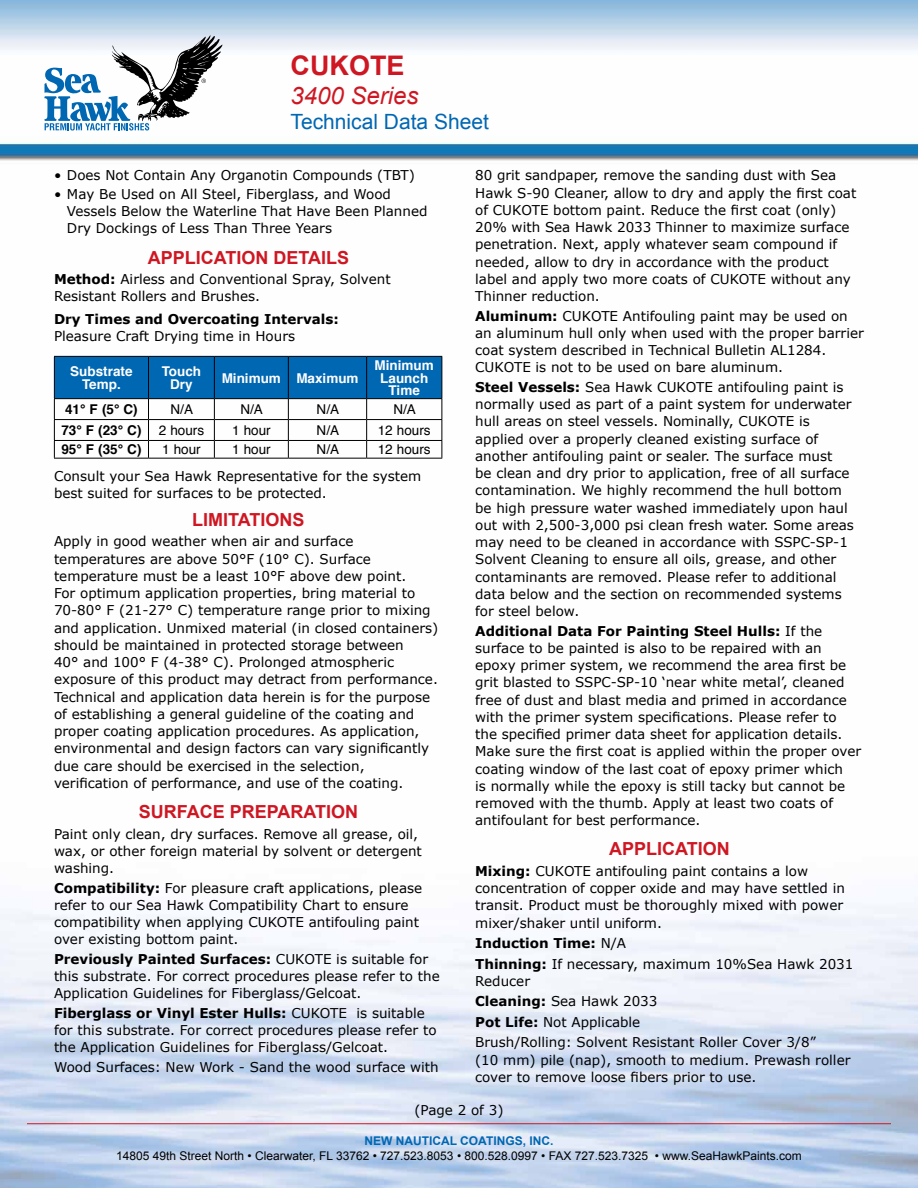
<style>
.page{position:relative;width:918px;height:1188px;background:#fff}
.page>*{position:absolute;margin:0;border:0;box-sizing:border-box;transform-origin:0 0}
.t1{font:700 27px "Arial";color:#ce1722}
.t2{font:italic 24px "Arial";color:#ce1722}
.t3{font:21px "Arial";color:#0067b3}
.t4{font:700 18px "Arial";color:#ce1722}
.t5{font:13.5px/17.2px "Verdana";color:#000}
.t6{font:700 13.5px/12.3px "Helvetica";color:#fff;text-align:center}
.t7{font:13.5px "Helvetica";color:#000}
.t8{font:700 13.5px "Verdana";color:#000}
.t9{font:700 13.5px "Helvetica";color:#000}
.t10{font:12px "Arial";color:#000}
.t11{font:700 12px "Arial";color:#0067b3}
.s1{font-weight:700}
</style>
<div class="page">
<img style="left:0;top:0;width:918px;height:1188px">
<hr style="left:27px;top:1123px;width:864px;height:1px;background:#ce1722">
<svg style="left:54px;top:356px;width:389px;height:102px"></svg>
<hr style="left:54px;top:458px;width:94px;height:1px;background:#000">
<hr style="left:148px;top:458px;width:66px;height:1px;background:#000">
<hr style="left:214px;top:458px;width:74px;height:1px;background:#000">
<hr style="left:288px;top:458px;width:79px;height:1px;background:#000">
<hr style="left:367px;top:458px;width:75px;height:1px;background:#000">
<hr style="left:288px;top:356px;width:79px;height:1px;background:#000">
<hr style="left:367px;top:356px;width:75px;height:1px;background:#000">
<hr style="left:366px;top:357px;width:1px;height:41px;background:#000">
<hr style="left:442px;top:357px;width:1px;height:41px;background:#000">
<hr style="left:54px;top:356px;width:94px;height:1px;background:#000">
<hr style="left:54px;top:357px;width:1px;height:41px;background:#000">
<hr style="left:148px;top:356px;width:66px;height:1px;background:#000">
<hr style="left:148px;top:357px;width:1px;height:41px;background:#000">
<hr style="left:214px;top:356px;width:74px;height:1px;background:#000">
<hr style="left:214px;top:357px;width:1px;height:41px;background:#000">
<hr style="left:288px;top:357px;width:1px;height:41px;background:#000">
<svg style="left:44px;top:35px;width:178px;height:95px"></svg>
<h1 class="t1" style="left:291px;top:48px;width:115px">CUKOTE</h1>
<h2 class="t2" style="left:291px;top:80px;width:130px">3400 Series</h2>
<h3 class="t3" style="left:291px;top:108px;width:200px">Technical Data Sheet</h3>
<p class="t5" style="left:54px;top:167px;width:363px">• Does Not Contain Any Organotin Compounds (TBT)</p>
<p class="t5" style="left:67px;top:185px;width:362px;text-indent:-13px">• May Be Used on All Steel, Fiberglass, and Wood<br>Vessels Below the Waterline That Have Been Planned<br>Dry Dockings of Less Than Three Years</p>
<h3 class="t4" style="left:148px;top:245px;width:203px">APPLICATION DETAILS</h3>
<p class="t5" style="left:54px;top:271px;width:338px"><span class="s1">Method:</span> Airless and Conventional Spray, Solvent<br>Resistant Rollers and Brushes.</p>
<p class="t8" style="left:54px;top:310px;width:286px">Dry Times and Overcoating Intervals:</p>
<p class="t5" style="left:54px;top:328px;width:243px">Pleasure Craft Drying time in Hours</p>
<p class="t6" style="left:70px;top:366px;width:64px">Substrate<br>Temp.</p>
<p class="t6" style="left:162px;top:366px;width:41px">Touch<br>Dry</p>
<p class="t6" style="left:222px;top:372px;width:138px">Minimum Maximum</p>
<p class="t6" style="left:375px;top:360px;width:61px">Minimum<br>Launch<br>Time</p>
<p class="t9" style="left:65px;top:399px;width:74px">41° F (5° C)</p>
<p class="t7" style="left:171px;top:399px;width:24px">N/A</p>
<p class="t7" style="left:240px;top:399px;width:24px">N/A</p>
<p class="t7" style="left:317px;top:399px;width:24px">N/A</p>
<p class="t7" style="left:393px;top:399px;width:24px">N/A</p>
<p class="t9" style="left:61px;top:419px;width:82px">73° F (23° C)</p>
<p class="t7" style="left:159px;top:420px;width:47px">2 hours</p>
<p class="t7" style="left:232px;top:420px;width:40px">1 hour</p>
<p class="t7" style="left:317px;top:420px;width:24px">N/A</p>
<p class="t7" style="left:378px;top:420px;width:54px">12 hours</p>
<p class="t9" style="left:61px;top:439px;width:82px">95° F (35° C)</p>
<p class="t7" style="left:162px;top:439px;width:40px">1 hour</p>
<p class="t7" style="left:232px;top:439px;width:40px">1 hour</p>
<p class="t7" style="left:317px;top:439px;width:24px">N/A</p>
<p class="t7" style="left:378px;top:439px;width:54px">12 hours</p>
<p class="t5" style="left:54px;top:467px;width:369px">Consult your Sea Hawk Representative for the system best suited for surfaces to be protected.</p>
<h3 class="t4" style="left:192px;top:508px;width:114px">LIMITATIONS</h3>
<p class="t5" style="left:54px;top:533px;width:386px">Apply in good weather when air and surface temperatures are above 50°F (10° C). Surface temperature must be a least 10°F above dew point.<br>For optimum application properties, bring material to 70-80° F (21-27° C) temperature range prior to mixing and application. Unmixed material (in closed containers) should be maintained in protected storage between<br>40° and 100° F (4-38° C). Prolonged atmospheric exposure of this product may detract from performance.<br>Technical and application data herein is for the purpose of establishing a general guideline of the coating and proper coating application procedures. As application, environmental and design factors can vary significantly due care should be exercised in the selection, verification of performance, and use of the coating.</p>
<h3 class="t4" style="left:139px;top:800px;width:221px">SURFACE PREPARATION</h3>
<p class="t5" style="left:54px;top:825px;width:369px">Paint only clean, dry surfaces. Remove all grease, oil, wax, or other foreign material by solvent or detergent washing.</p>
<p class="t5" style="left:54px;top:879px;width:370px"><span class="s1">Compatibility:</span> For pleasure craft applications, please refer to our Sea Hawk Compatibility Chart to ensure compatibility when applying CUKOTE antifouling paint over existing bottom paint.</p>
<p class="t5" style="left:54px;top:950px;width:387px"><span class="s1">Previously Painted Surfaces:</span> CUKOTE is suitable for this substrate. For correct procedures please refer to the<br>Application Guidelines for Fiberglass/Gelcoat.</p>
<p class="t5" style="left:54px;top:1004px;width:384px"><span class="s1">Fiberglass or Vinyl Ester Hulls:</span> CUKOTE is suitable for this substrate. For correct procedures please refer to the Application Guidelines for Fiberglass/Gelcoat.</p>
<p class="t5" style="left:54px;top:1058px;width:386px">Wood Surfaces: New Work - Sand the wood surface with</p>
<p class="t5" style="left:475px;top:167px;width:383px">80 grit sandpaper, remove the sanding dust with Sea Hawk S-90 Cleaner, allow to dry and apply the first coat of CUKOTE bottom paint. Reduce the first coat (only)<br>20% with Sea Hawk 2033 Thinner to maximize surface penetration. Next, apply whatever seam compound if needed, allow to dry in accordance with the product label and apply two more coats of CUKOTE without any Thinner reduction.</p>
<p class="t5" style="left:475px;top:307px;width:390px"><span class="s1">Aluminum:</span> CUKOTE Antifouling paint may be used on an aluminum hull only when used with the proper barrier coat system described in Technical Bulletin AL1284.<br>CUKOTE is not to be used on bare aluminum.</p>
<p class="t5" style="left:475px;top:378px;width:380px"><span class="s1">Steel Vessels:</span> Sea Hawk CUKOTE antifouling paint is normally used as part of a paint system for underwater hull areas on steel vessels. Nominally, CUKOTE is applied over a properly cleaned existing surface of another antifouling paint or sealer. The surface must<br>be clean and dry prior to application, free of all surface contamination. We highly recommend the hull bottom be high pressure water washed immediately upon haul out with 2,500-3,000 psi clean fresh water. Some areas may need to be cleaned in accordance with SSPC-SP-1<br>Solvent Cleaning to ensure all oils, grease, and other contaminants are removed. Please refer to additional data below and the section on recommended systems for steel below.</p>
<p class="t5" style="left:475px;top:622px;width:387px"><span class="s1">Additional Data For Painting Steel Hulls:</span> If the surface to be painted is also to be repaired with an epoxy primer system, we recommend the area first be grit blasted to SSPC-SP-10 ‘near white metal’, cleaned free of dust and blast media and primed in accordance with the primer system specifications. Please refer to the specified primer data sheet for application details.<br>Make sure the first coat is applied within the proper over coating window of the last coat of epoxy primer which<br>is normally while the epoxy is still tacky but cannot be removed with the thumb. Apply at least two coats of antifoulant for best performance.</p>
<h3 class="t4" style="left:609px;top:837px;width:122px">APPLICATION</h3>
<p class="t5" style="left:475px;top:862px;width:371px"><span class="s1">Mixing:</span> CUKOTE antifouling paint contains a low concentration of copper oxide and may have settled in transit. Product must be thoroughly mixed with power mixer/shaker until uniform.</p>
<p class="t5" style="left:475px;top:933px;width:380px;line-height:20.5px"><span class="s1">Induction Time:</span> N/A<br><span class="s1">Thinning:</span> If necessary, maximum 10%Sea Hawk 2031</p>
<p class="t5" style="left:475px;top:971px;width:342px;line-height:20.5px">Reducer<br><span class="s1">Cleaning:</span> Sea Hawk 2033<br><span class="s1">Pot Life:</span> Not Applicable<br>Brush/Rolling: Solvent Resistant Roller Cover 3/8”</p>
<p class="t5" style="left:475px;top:1051px;width:377px">(10 mm) pile (nap), smooth to medium. Prewash roller cover to remove loose fibers prior to use.</p>
<p class="t5" style="left:415px;top:1102px;width:91px">(Page 2 of 3)</p>
<p class="t11" style="left:365px;top:1133px;width:190px">NEW NAUTICAL COATINGS, INC.</p>
<p class="t10" style="left:116px;top:1148px;width:687px">14805 49th Street North • Clearwater, FL 33762 • 727.523.8053 • 800.528.0997 • FAX 727.523.7325 • www.SeaHawkPaints.com</p>
</div>
